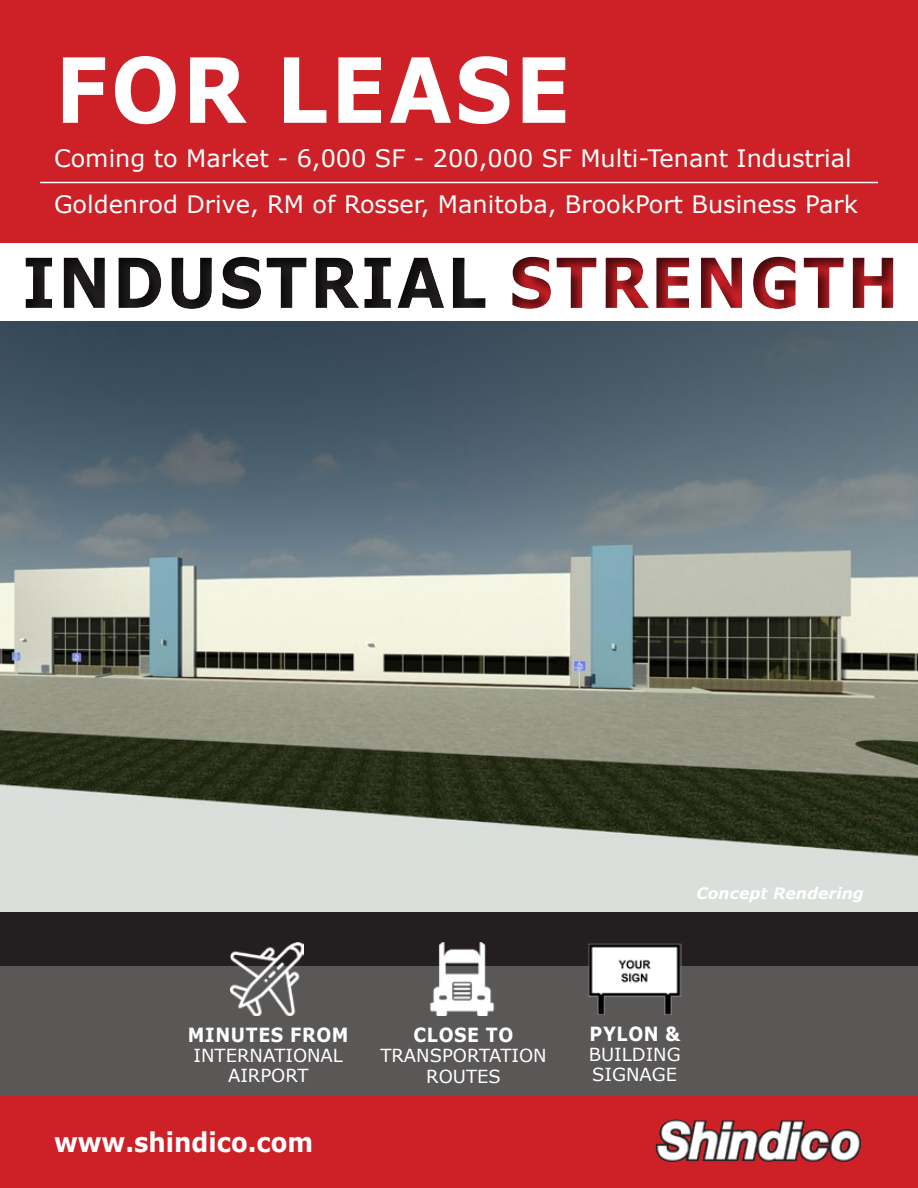
<style>
.page{position:relative;width:918px;height:1188px;background:#fff}
.page>*{position:absolute;margin:0;border:0;box-sizing:border-box;transform-origin:0 0}
.t1{font:700 90px "Verdana";letter-spacing:.035em;color:#fff;scale:.9 1}
.t2{font:700 69px "Verdana";letter-spacing:.035em;color:#cd2027;scale:.9 1}
.t3{font:700 27px "Verdana";color:#fff;scale:.9 1}
.t4{font:24px/46px "Verdana";color:#fff}
.t5{font:700 19.5px "Verdana";letter-spacing:.035em;color:#fff;scale:.9 1}
.t6{font:18px/19.5px "Verdana";color:#fff;text-align:center}
.t7{font:italic 700 15.75px "Verdana";color:#fff}
</style>
<div class="page">
<div style="left:0;top:0;width:918px;height:243px;background:#cd2027"></div>
<hr style="left:40px;top:182px;width:838px;height:1px;background:#fff">
<div style="left:0;top:1096px;width:918px;height:92px;background:#cd2027"></div>
<img style="left:655px;top:1120px;width:207px;height:42px">
<img style="left:0;top:329px;width:918px;height:583px">
<div style="left:0;top:912px;width:918px;height:54px;background:#231f20"></div>
<svg style="left:0;top:942px;width:918px;height:153px;background:#524f4f"></svg>
<div style="left:0;top:234px;width:918px;height:95px;background:#231f20;opacity:.75"></div>
<img style="left:588px;top:943px;width:94px;height:71px">
<img style="left:426px;top:943px;width:73px;height:73px">
<img style="left:231px;top:943px;width:73px;height:73px">
<h1 class="t1" style="left:55px;top:26px;width:574px">FOR LEASE</h1>
<p class="t4" style="left:54px;top:135px;width:805px">Coming to Market - 6,000 SF - 200,000 SF Multi-Tenant Industrial<br>Goldenrod Drive, RM of Rosser, Manitoba, BrookPort Business Park</p>
<h2 class="t2" style="left:509px;top:234px;width:435px">STRENGTH</h2>
<p class="t7" style="left:696px;top:882px;width:169px">Concept Rendering</p>
<p class="t5" style="left:188px;top:1021px;width:180px">MINUTES FROM</p>
<p class="t6" style="left:194px;top:1046px;width:151px">INTERNATIONAL<br>AIRPORT</p>
<p class="t3" style="left:54px;top:1123px;width:289px">www.shindico.com</p>
<p class="t5" style="left:414px;top:1021px;width:112px">CLOSE TO</p>
<p class="t6" style="left:380px;top:1045px;width:168px;line-height:21px">TRANSPORTATION<br>ROUTES</p>
<p class="t5" style="left:590px;top:1020px;width:102px">PYLON &amp;</p>
<p class="t6" style="left:589px;top:1045px;width:93px;text-align:left">BUILDING<br>SIGNAGE</p>
</div>
